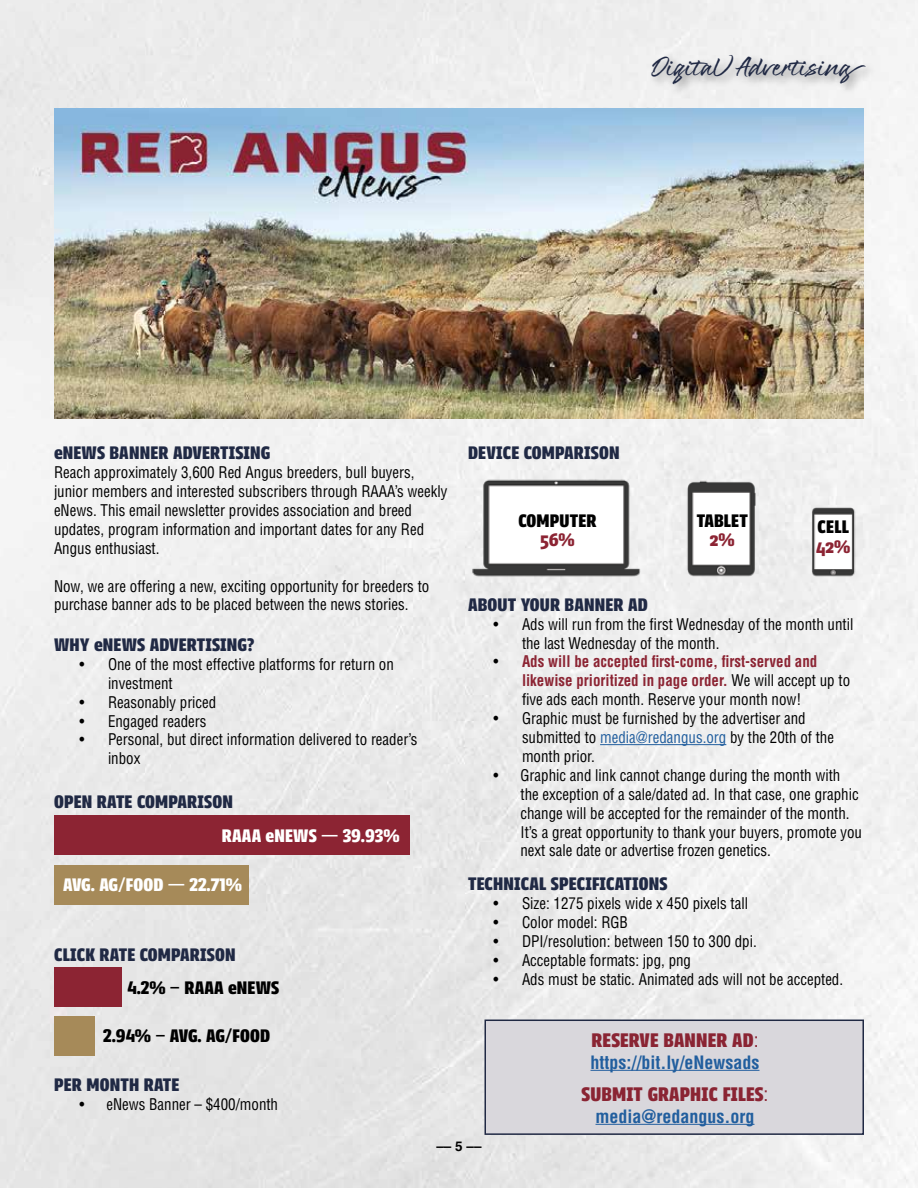
<style>
.page{position:relative;width:918px;height:1188px;background:#fff}
.page>*{position:absolute;margin:0;border:0;box-sizing:border-box;transform-origin:0 0}
.t1{font:900 21px "Notorious";color:#202944}
.t2{font:900 19.5px "Kaytek Headline";letter-spacing:.01em;color:#8a2433}
.t3{font:900 18px "Kaytek Headline";letter-spacing:.01em;color:#202944}
.t4{font:900 18px "Kaytek Headline";letter-spacing:.01em;color:#000}
.t5{font:700 condensed 18px "Helvetica LT Pro";color:#215e9e}
.t6{font:900 18px "Kaytek Headline";letter-spacing:.01em;color:#fff}
.t7{font:900 18px "Kaytek Headline";color:#8c2433}
.t8{font:condensed 15.75px/18.9px "Helvetica LT Pro";color:#000;scale:.95 1}
.t9{font:700 condensed 15.75px/18.9px "Helvetica LT Pro";color:#8c2433;scale:.95 1}
.t10{font:700 13.5px "Helvetica LT Pro";color:#000}
.s1{font-weight:400;color:#000}
.s2{color:#215e9e}
.s3{font-family:"Helvetica LT Pro";font-weight:400;font-stretch:condensed}
</style>
<div class="page">
<img style="left:0;top:0;width:918px;height:1188px">
<div style="left:648px;top:52px;width:229px;height:44px;background:#000;opacity:.42"></div>
<img style="left:54px;top:108px;width:810px;height:310px">
<hr style="left:600px;top:744px;width:126px;height:1px;background:#215e9e">
<div style="left:484px;top:1020px;width:380px;height:115px;background:#d9d7dc;border:2px solid #202944"></div>
<hr style="left:590px;top:1070px;width:170px;height:1px;background:#215e9e">
<hr style="left:596px;top:1124px;width:158px;height:1px;background:#215e9e">
<div style="left:54px;top:816px;width:356px;height:39px;background:#8c2433"></div>
<div style="left:54px;top:865px;width:194px;height:39px;background:#a68a59"></div>
<div style="left:54px;top:968px;width:68px;height:39px;background:#8c2433"></div>
<div style="left:54px;top:1017px;width:40px;height:39px;background:#a68a59"></div>
<img style="left:468px;top:472px;width:396px;height:120px">
<h1 class="t1" style="left:651px;top:52px;width:213px">Digital Advertising</h1>
<p class="t3" style="left:54px;top:439px;width:218px">eNEWS BANNER ADVERTISING</p>
<p class="t8" style="left:54px;top:463px;width:416px">Reach approximately 3,600 Red Angus breeders, bull buyers, junior members and interested subscribers through RAAA’s weekly eNews. This email newsletter provides association and breed updates, program information and important dates for any Red Angus enthusiast.</p>
<p class="t8" style="left:54px;top:576px;width:397px">Now, we are offering a new, exciting opportunity for breeders to purchase banner ads to be placed between the news stories.</p>
<p class="t3" style="left:54px;top:631px;width:202px">WHY eNEWS ADVERTISING?</p>
<p class="t8" style="left:108px;top:655px;width:302px;text-indent:-29px">• One of the most effective platforms for return on investment</p>
<p class="t8" style="left:80px;top:692px;width:146px">• Reasonably priced</p>
<p class="t8" style="left:80px;top:711px;width:135px">• Engaged readers</p>
<p class="t8" style="left:108px;top:730px;width:327px;text-indent:-29px">• Personal, but direct information delivered to reader’s inbox</p>
<p class="t3" style="left:54px;top:787px;width:180px">OPEN RATE COMPARISON</p>
<p class="t6" style="left:222px;top:822px;width:179px">RAAA eNEWS — 39.93%</p>
<p class="t6" style="left:63px;top:871px;width:180px">AVG. AG/FOOD — 22.71%</p>
<p class="t3" style="left:54px;top:941px;width:183px">CLICK RATE COMPARISON</p>
<p class="t4" style="left:128px;top:973px;width:153px">4.2% – RAAA eNEWS</p>
<p class="t4" style="left:103px;top:1021px;width:168px">2.94% – AVG. AG/FOOD</p>
<p class="t3" style="left:54px;top:1071px;width:127px">PER MONTH RATE</p>
<p class="t8" style="left:80px;top:1095px;width:211px">• eNews Banner – $400/month</p>
<p class="t3" style="left:468px;top:439px;width:153px">DEVICE COMPARISON</p>
<p class="t4" style="left:518px;top:507px;width:80px">COMPUTER</p>
<p class="t7" style="left:540px;top:526px;width:36px">56%</p>
<p class="t4" style="left:697px;top:507px;width:53px">TABLET</p>
<p class="t7" style="left:710px;top:526px;width:26px">2%</p>
<p class="t4" style="left:818px;top:513px;width:33px">CELL</p>
<p class="t7" style="left:816px;top:532px;width:36px">42%</p>
<p class="t3" style="left:468px;top:591px;width:181px">ABOUT YOUR BANNER AD</p>
<p class="t8" style="left:522px;top:614px;width:350px;text-indent:-29px">• Ads will run from the first Wednesday of the month until the last Wednesday of the month.</p>
<p class="t9" style="left:522px;top:652px;width:347px;text-indent:-29px"><span class="s1">•</span> Ads will be accepted first-come, first-served and likewise prioritized in page order. <span class="s1">We will accept up to five ads each month. Reserve your month now!</span></p>
<p class="t8" style="left:522px;top:709px;width:330px;text-indent:-29px">• Graphic must be furnished by the advertiser and submitted to <span class="s2">media@redangus.org</span> by the 20th of the month prior.</p>
<p class="t8" style="left:521px;top:766px;width:361px;text-indent:-27px">• Graphic and link cannot change during the month with the exception of a sale/dated ad. In that case, one graphic change will be accepted for the remainder of the month.<br>It’s a great opportunity to thank your buyers, promote you next sale date or advertise frozen genetics.</p>
<p class="t3" style="left:468px;top:870px;width:201px">TECHNICAL SPECIFICATIONS</p>
<p class="t8" style="left:494px;top:894px;width:269px">• Size: 1275 pixels wide x 450 pixels tall</p>
<p class="t8" style="left:494px;top:913px;width:143px">• Color model: RGB</p>
<p class="t8" style="left:494px;top:931px;width:279px">• DPI/resolution: between 150 to 300 dpi.</p>
<p class="t8" style="left:494px;top:950px;width:210px">• Acceptable formats: jpg, png</p>
<p class="t8" style="left:494px;top:969px;width:370px">• Ads must be static. Animated ads will not be accepted.</p>
<p class="t2" style="left:591px;top:1025px;width:169px">RESERVE BANNER AD<span class="s3">:</span></p>
<p class="t5" style="left:590px;top:1050px;width:171px">https://bit.ly/eNewsads</p>
<p class="t2" style="left:582px;top:1079px;width:188px">SUBMIT GRAPHIC FILES<span class="s3">:</span></p>
<p class="t5" style="left:596px;top:1104px;width:160px">media@redangus.org</p>
<p class="t10" style="left:436px;top:1138px;width:47px">–– 5 ––</p>
</div>
